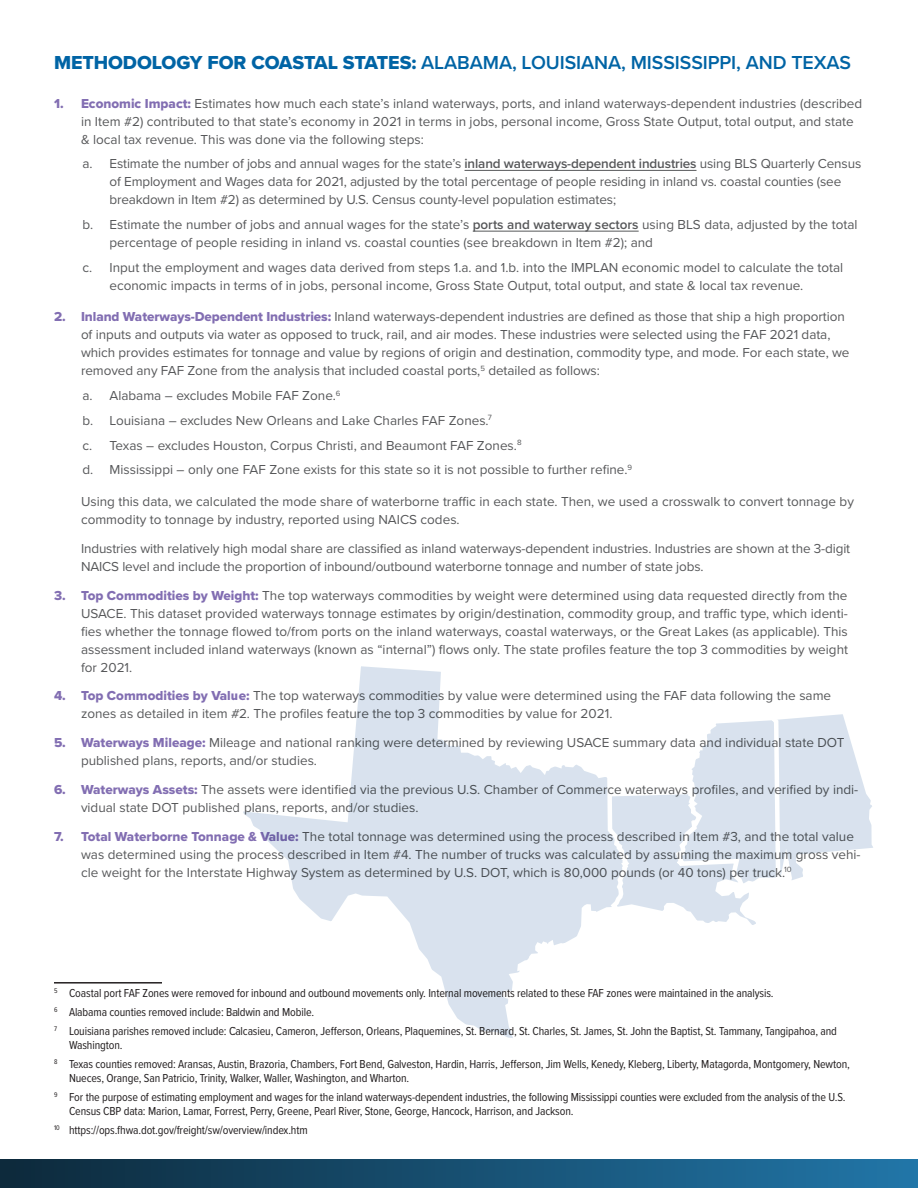
<style>
.page{position:relative;width:918px;height:1188px;background:#fff}
.page>*{position:absolute;margin:0;border:0;box-sizing:border-box;transform-origin:0 0}
.heading1{font:600 19.5px "Proxima Nova";letter-spacing:-.005em;color:#0064a5}
.Body{font:13.5px/18px "Proxima Nova";color:#57585a}
.footnote{font:12px/14.4px "Proxima Nova Cond";letter-spacing:-.01em;color:#231f20}
.s1{font-family:"Proxima Nova Extrabld";font-weight:400}
.s2{font-family:"Proxima Nova Extrabld";color:#826eb2}
.s3{font-weight:600}
</style>
<div class="page">
<div style="left:0;top:1160px;width:918px;height:28px;background:linear-gradient(to right,#0d293b,#2176a8)"></div>
<hr style="left:465px;top:170px;width:232px;height:1px;background:#57585a">
<hr style="left:473px;top:231px;width:166px;height:1px;background:#57585a">
<hr style="left:54px;top:982px;width:108px;height:2px;background:#231f20">
<svg style="left:783px;top:714px;width:90px;height:166px"></svg>
<svg style="left:634px;top:719px;width:149px;height:206px"></svg>
<svg style="left:243px;top:666px;width:391px;height:372px"></svg>
<p class="heading1" style="left:54px;top:48px;width:798px"><span class="s1">METHODOLOGY FOR COASTAL STATES:</span> ALABAMA, LOUISIANA, MISSISSIPPI, AND TEXAS</p>
<p class="Body" style="left:81px;top:94px;width:783px;text-indent:-27px"><span class="s2">1. Economic Impact:</span> Estimates how much each state’s inland waterways, ports, and inland waterways-dependent industries (described in Item #2) contributed to that state’s economy in 2021 in terms in jobs, personal income, Gross State Output, total output, and state &amp; local tax revenue. This was done via the following steps:</p>
<p class="Body" style="left:110px;top:154px;width:753px;text-indent:-27px">a. Estimate the number of jobs and annual wages for the state’s <span class="s3">inland waterways-dependent industries</span> using BLS Quarterly Census of Employment and Wages data for 2021, adjusted by the total percentage of people residing in inland vs. coastal counties (see breakdown in Item #2) as determined by U.S. Census county-level population estimates;</p>
<p class="Body" style="left:110px;top:215px;width:750px;text-indent:-27px">b. Estimate the number of jobs and annual wages for the state’s <span class="s3">ports and waterway sectors</span> using BLS data, adjusted by the total percentage of people residing in inland vs. coastal counties (see breakdown in Item #2); and</p>
<p class="Body" style="left:110px;top:258px;width:735px;text-indent:-27px">c. Input the employment and wages data derived from steps 1.a. and 1.b. into the IMPLAN economic model to calculate the total economic impacts in terms of in jobs, personal income, Gross State Output, total output, and state &amp; local tax revenue.</p>
<p class="Body" style="left:81px;top:307px;width:770px;text-indent:-27px"><span class="s2">2. Inland Waterways-Dependent Industries:</span> Inland waterways-dependent industries are defined as those that ship a high proportion of inputs and outputs via water as opposed to truck, rail, and air modes. These industries were selected using the FAF 2021 data, which provides estimates for tonnage and value by regions of origin and destination, commodity type, and mode. For each state, we removed any FAF Zone from the analysis that included coastal ports,<sup>5</sup> detailed as follows:</p>
<p class="Body" style="left:82px;top:386px;width:260px">a. Alabama – excludes Mobile FAF Zone.<sup>6</sup></p>
<p class="Body" style="left:82px;top:411px;width:411px">b. Louisiana – excludes New Orleans and Lake Charles FAF Zones.<sup>7</sup></p>
<p class="Body" style="left:82px;top:436px;width:441px">c. Texas – excludes Houston, Corpus Christi, and Beaumont FAF Zones.<sup>8</sup></p>
<p class="Body" style="left:82px;top:460px;width:551px">d. Mississippi – only one FAF Zone exists for this state so it is not possible to further refine.<sup>9</sup></p>
<p class="Body" style="left:81px;top:492px;width:774px">Using this data, we calculated the mode share of waterborne traffic in each state. Then, we used a crosswalk to convert tonnage by commodity to tonnage by industry, reported using NAICS codes.</p>
<p class="Body" style="left:81px;top:539px;width:771px">Industries with relatively high modal share are classified as inland waterways-dependent industries. Industries are shown at the 3-digit<br>NAICS level and include the proportion of inbound/outbound waterborne tonnage and number of state jobs.</p>
<p class="Body" style="left:81px;top:585px;width:769px;text-align:justify;text-indent:-27px"><span class="s2">3. Top Commodities by Weight:</span> The top waterways commodities by weight were determined using data requested directly from the USACE. This dataset provided waterways tonnage estimates by origin/destination, commodity group, and traffic type, which identi&shy;fies whether the tonnage flowed to/from ports on the inland waterways, coastal waterways, or the Great Lakes (as applicable). This assessment included inland waterways (known as “internal”) flows only. The state profiles feature the top 3 commodities by weight for 2021.</p>
<p class="Body" style="left:81px;top:686px;width:752px;text-indent:-27px"><span class="s2">4. Top Commodities by Value:</span> The top waterways commodities by value were determined using the FAF data following the same zones as detailed in item #2. The profiles feature the top 3 commodities by value for 2021.</p>
<p class="Body" style="left:81px;top:733px;width:765px;text-indent:-27px"><span class="s2">5. Waterways Mileage:</span> Mileage and national ranking were determined by reviewing USACE summary data and individual state DOT published plans, reports, and/or studies.</p>
<p class="Body" style="left:81px;top:780px;width:779px;text-indent:-27px"><span class="s2">6. Waterways Assets:</span> The assets were identified via the previous U.S. Chamber of Commerce waterways profiles, and verified by indi&shy;vidual state DOT published plans, reports, and/or studies.</p>
<p class="Body" style="left:81px;top:827px;width:781px;text-indent:-27px"><span class="s2">7. Total Waterborne Tonnage &amp; Value:</span> The total tonnage was determined using the process described in Item #3, and the total value was determined using the process described in Item #4. The number of trucks was calculated by assuming the maximum gross vehi&shy;cle weight for the Interstate Highway System as determined by U.S. DOT, which is 80,000 pounds (or 40 tons) per truck.<sup>10</sup></p>
<p class="footnote" style="left:54px;top:986px;width:721px"><sup>5</sup> Coastal port FAF Zones were removed for inbound and outbound movements only. Internal movements related to these FAF zones were maintained in the analysis.</p>
<p class="footnote" style="left:54px;top:1004px;width:262px"><sup>6</sup> Alabama counties removed include: Baldwin and Mobile.</p>
<p class="footnote" style="left:69px;top:1023px;width:770px;text-indent:-15px"><sup>7</sup> Louisiana parishes removed include: Calcasieu, Cameron, Jefferson, Orleans, Plaquemines, St. Bernard, St. Charles, St. James, St. John the Baptist, St. Tammany, Tangipahoa, and<br>Washington.</p>
<p class="footnote" style="left:69px;top:1056px;width:782px;text-indent:-15px"><sup>8</sup> Texas counties removed: Aransas, Austin, Brazoria, Chambers, Fort Bend, Galveston, Hardin, Harris, Jefferson, Jim Wells, Kenedy, Kleberg, Liberty, Matagorda, Montgomery, Newton,<br>Nueces, Orange, San Patricio, Trinity, Walker, Waller, Washington, and Wharton.</p>
<p class="footnote" style="left:69px;top:1089px;width:778px;text-indent:-15px"><sup>9</sup> For the purpose of estimating employment and wages for the inland waterways-dependent industries, the following Mississippi counties were excluded from the analysis of the U.S.<br>Census CBP data: Marion, Lamar, Forrest, Perry, Greene, Pearl River, Stone, George, Hancock, Harrison, and Jackson.</p>
<p class="footnote" style="left:54px;top:1122px;width:255px"><sup>10</sup> https://ops.fhwa.dot.gov/freight/sw/overview/index.htm</p>
</div>
